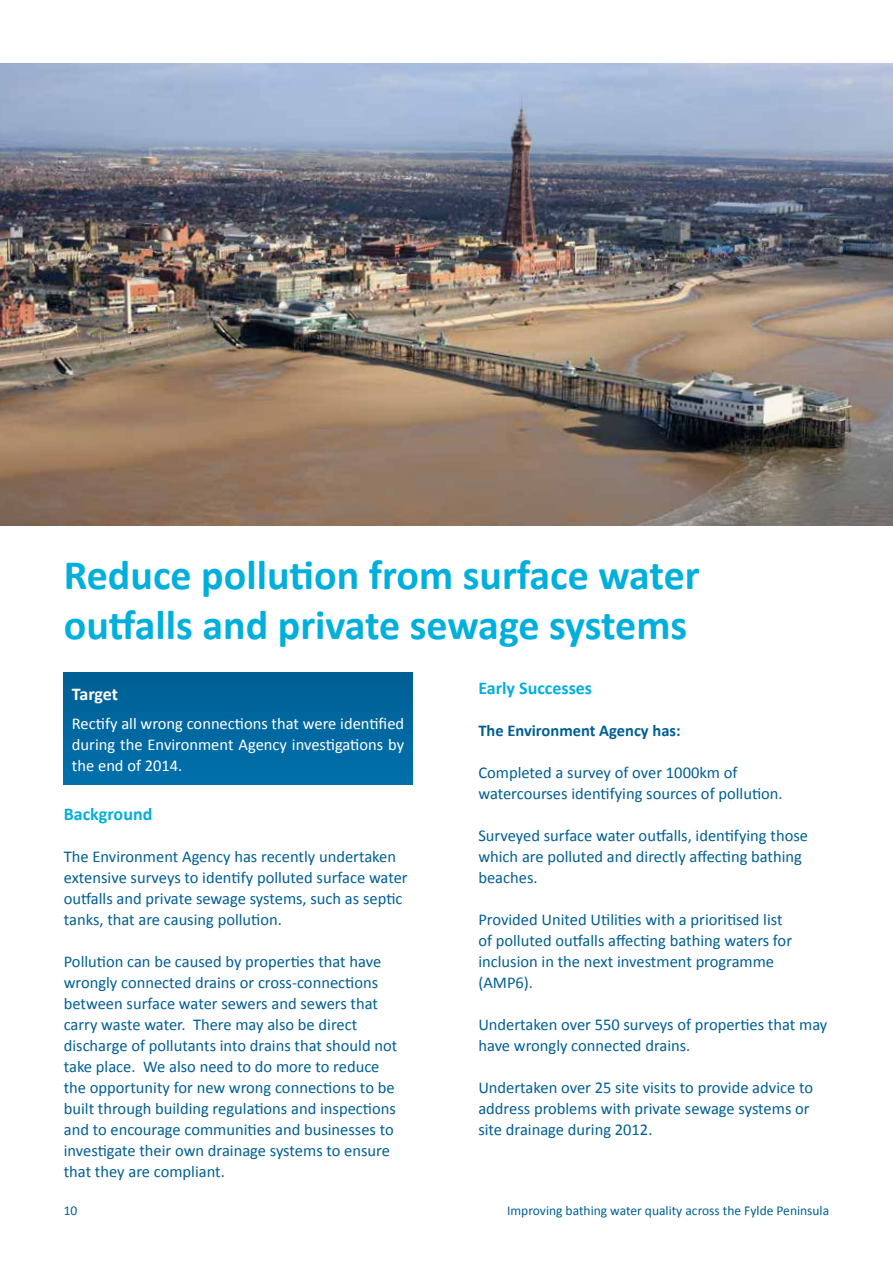
<style>
.page{position:relative;width:893px;height:1263px;background:#fff}
.page>*{position:absolute;margin:0;border:0;box-sizing:border-box;transform-origin:0 0}
.t1{font:700 42px/50.4px "Calibri";color:#00afdb}
.t2{font:700 18px "Calibri";color:#00afdb}
.t3{font:700 18px "Calibri";letter-spacing:-.01em;color:#fff}
.t4{font:16.5px/21px "Calibri";color:#005f93}
.t5{font:16.5px/21px "Calibri";color:#fff;text-align:justify}
.t6{font:700 16.5px "Calibri";color:#005f93}
.t7{font:13.5px "Calibri";color:#005f93}
</style>
<div class="page">
<img style="left:0;top:64px;width:893px;height:462px">
<div style="left:63px;top:673px;width:350px;height:111px;background:#0068a0"></div>
<h1 class="t1" style="left:64px;top:548px;width:637px">Reduce pollution from surface water outfalls and private sewage systems</h1>
<p class="t3" style="left:72px;top:682px;width:48px">Target</p>
<p class="t5" style="left:72px;top:712px;width:334px">Rectify all wrong connections that were identified during the Environment Agency investigations by the end of 2014.</p>
<p class="t2" style="left:64px;top:803px;width:90px">Background</p>
<p class="t4" style="left:64px;top:845px;width:345px">The Environment Agency has recently undertaken extensive surveys to identify polluted surface water outfalls and private sewage systems, such as septic tanks, that are causing pollution.</p>
<p class="t4" style="left:64px;top:950px;width:335px">Pollution can be caused by properties that have wrongly connected drains or cross-connections between surface water sewers and sewers that carry waste water. There may also be direct discharge of pollutants into drains that should not take place. We also need to do more to reduce the opportunity for new wrong connections to be built through building regulations and inspections and to encourage communities and businesses to investigate their own drainage systems to ensure that they are compliant.</p>
<p class="t2" style="left:478px;top:677px;width:115px">Early Successes</p>
<p class="t6" style="left:478px;top:720px;width:204px">The Environment Agency has:</p>
<p class="t4" style="left:478px;top:761px;width:306px">Completed a survey of over 1000km of watercourses identifying sources of pollution.</p>
<p class="t4" style="left:478px;top:824px;width:331px">Surveyed surface water outfalls, identifying those which are polluted and directly affecting bathing beaches.</p>
<p class="t4" style="left:478px;top:908px;width:315px">Provided United Utilities with a prioritised list of polluted outfalls affecting bathing waters for inclusion in the next investment programme (AMP6).</p>
<p class="t4" style="left:478px;top:1013px;width:351px">Undertaken over 550 surveys of properties that may have wrongly connected drains.</p>
<p class="t4" style="left:478px;top:1076px;width:336px">Undertaken over 25 site visits to provide advice to address problems with private sewage systems or site drainage during 2012.</p>
<p class="t7" style="left:64px;top:1202px;width:15px">10</p>
<p class="t7" style="left:507px;top:1202px;width:324px">Improving bathing water quality across the Fylde Peninsula</p>
</div>
